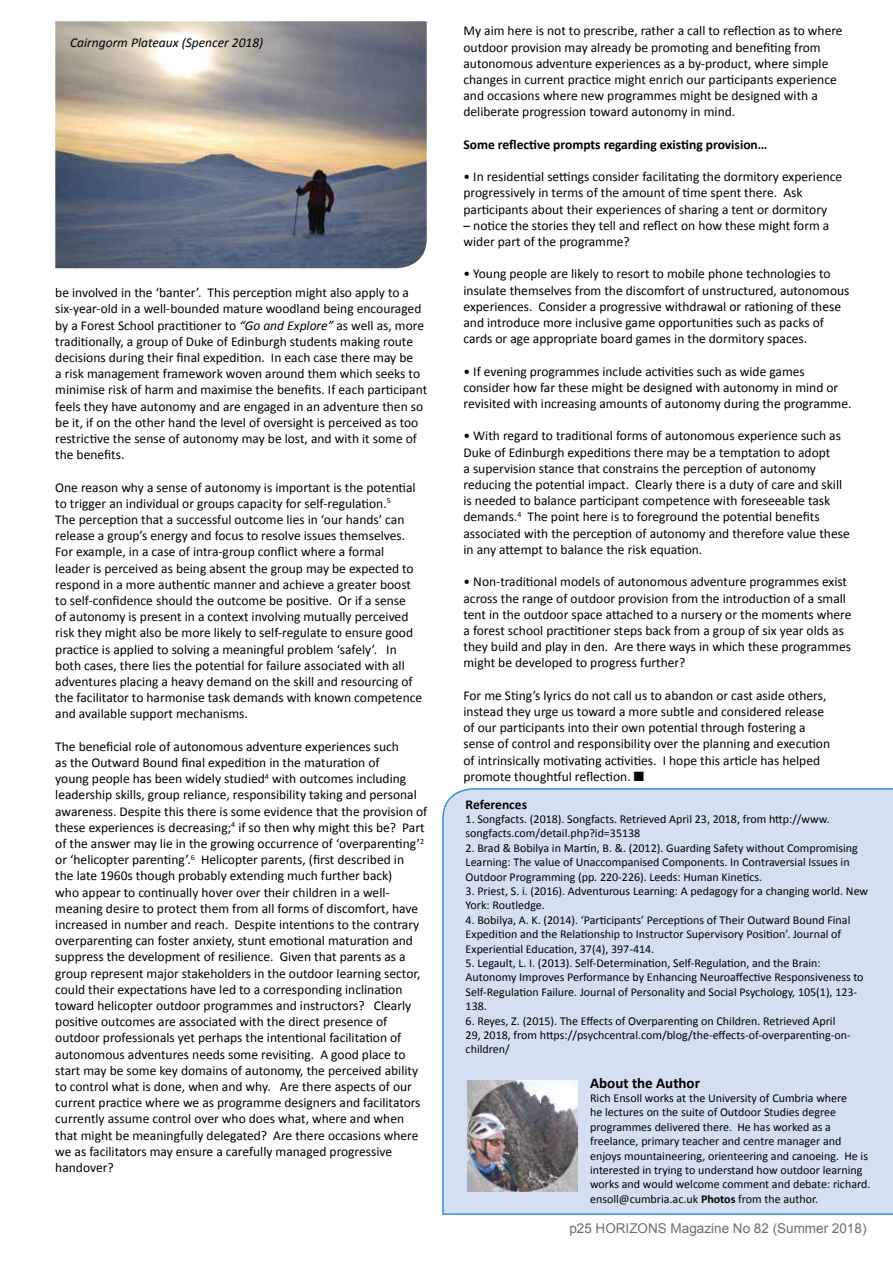
<style>
.page{position:relative;width:893px;height:1263px;background:#fff}
.page>*{position:absolute;margin:0;border:0;box-sizing:border-box;transform-origin:0 0}
.t1{font:700 15px "Calibri";color:#000}
.t2{font:13.5px/16.2px "Calibri";color:#000}
.t3{font:700 13.5px "Calibri";color:#000}
.t4{font:13.5px "Arial";color:#6d6e71}
.t5{font:italic 13.5px "Calibri";color:#000}
.t6{font:12px/14.4px "Calibri";color:#000}
.s1{font-style:italic}
.s2{font-weight:700}
</style>
<div class="page">
<div style="left:442px;top:788px;width:451px;height:427px;background:#d4e0f2"></div>
<img style="left:468px;top:1080px;width:110px;height:111px">
<img style="left:55px;top:21px;width:372px;height:247px">
<p class="t5" style="left:70px;top:33px;width:195px">Cairngorm Plateaux (Spencer 2018)</p>
<p class="t2" style="left:55px;top:285px;width:373px">be involved in the ‘banter’. This perception might also apply to a six-year-old in a well-bounded mature woodland being encouraged by a Forest School practitioner to <span class="s1">“Go and Explore”</span> as well as, more traditionally, a group of Duke of Edinburgh students making route decisions during their final expedition. In each case there may be<br>a risk management framework woven around them which seeks to minimise risk of harm and maximise the benefits. If each participant feels they have autonomy and are engaged in an adventure then so be it, if on the other hand the level of oversight is perceived as too restrictive the sense of autonomy may be lost, and with it some of the benefits.</p>
<p class="t2" style="left:55px;top:479px;width:368px">One reason why a sense of autonomy is important is the potential to trigger an individual or groups capacity for self-regulation.<sup>5<br></sup>The perception that a successful outcome lies in ‘our hands’ can release a group’s energy and focus to resolve issues themselves.<br>For example, in a case of intra-group conflict where a formal leader is perceived as being absent the group may be expected to respond in a more authentic manner and achieve a greater boost to self-confidence should the outcome be positive. Or if a sense<br>of autonomy is present in a context involving mutually perceived risk they might also be more likely to self-regulate to ensure good practice is applied to solving a meaningful problem ‘safely’. In both cases, there lies the potential for failure associated with all adventures placing a heavy demand on the skill and resourcing of the facilitator to harmonise task demands with known competence and available support mechanisms.</p>
<p class="t2" style="left:55px;top:738px;width:374px">The beneficial role of autonomous adventure experiences such<br>as the Outward Bound final expedition in the maturation of<br>young people has been widely studied<sup>4</sup> with outcomes including leadership skills, group reliance, responsibility taking and personal awareness. Despite this there is some evidence that the provision of these experiences is decreasing;<sup>4</sup> if so then why might this be? Part of the answer may lie in the growing occurrence of ‘overparenting’<sup>2 </sup>or ‘helicopter parenting’.<sup>6</sup> Helicopter parents, (first described in<br>the late 1960s though probably extending much further back)<br>who appear to continually hover over their children in a well&shy;meaning desire to protect them from all forms of discomfort, have increased in number and reach. Despite intentions to the contrary overparenting can foster anxiety, stunt emotional maturation and suppress the development of resilience. Given that parents as a group represent major stakeholders in the outdoor learning sector, could their expectations have led to a corresponding inclination toward helicopter outdoor programmes and instructors? Clearly positive outcomes are associated with the direct presence of outdoor professionals yet perhaps the intentional facilitation of autonomous adventures needs some revisiting. A good place to start may be some key domains of autonomy, the perceived ability to control what is done, when and why. Are there aspects of our current practice where we as programme designers and facilitators currently assume control over who does what, where and when that might be meaningfully delegated? Are there occasions where we as facilitators may ensure a carefully managed progressive handover?</p>
<p class="t2" style="left:463px;top:23px;width:381px">My aim here is not to prescribe, rather a call to reflection as to where outdoor provision may already be promoting and benefiting from autonomous adventure experiences as a by-product, where simple changes in current practice might enrich our participants experience and occasions where new programmes might be designed with a deliberate progression toward autonomy in mind.</p>
<p class="t3" style="left:463px;top:136px;width:305px">Some reflective prompts regarding existing provision…</p>
<p class="t2" style="left:463px;top:169px;width:380px">• In residential settings consider facilitating the dormitory experience progressively in terms of the amount of time spent there. Ask participants about their experiences of sharing a tent or dormitory</p>
<p class="t2" style="left:463px;top:217px;width:367px">– notice the stories they tell and reflect on how these might form a wider part of the programme?</p>
<p class="t2" style="left:463px;top:266px;width:387px">• Young people are likely to resort to mobile phone technologies to insulate themselves from the discomfort of unstructured, autonomous experiences. Consider a progressive withdrawal or rationing of these and introduce more inclusive game opportunities such as packs of cards or age appropriate board games in the dormitory spaces.</p>
<p class="t2" style="left:463px;top:363px;width:389px">• If evening programmes include activities such as wide games consider how far these might be designed with autonomy in mind or revisited with increasing amounts of autonomy during the programme.</p>
<p class="t2" style="left:463px;top:428px;width:388px">• With regard to traditional forms of autonomous experience such as Duke of Edinburgh expeditions there may be a temptation to adopt<br>a supervision stance that constrains the perception of autonomy reducing the potential impact. Clearly there is a duty of care and skill is needed to balance participant competence with foreseeable task demands.<sup>4</sup> The point here is to foreground the potential benefits associated with the perception of autonomy and therefore value these in any attempt to balance the risk equation.</p>
<p class="t2" style="left:463px;top:574px;width:389px">• Non-traditional models of autonomous adventure programmes exist across the range of outdoor provision from the introduction of a small tent in the outdoor space attached to a nursery or the moments where a forest school practitioner steps back from a group of six year olds as they build and play in den. Are there ways in which these programmes might be developed to progress further?</p>
<p class="t2" style="left:463px;top:687px;width:368px">For me Sting’s lyrics do not call us to abandon or cast aside others, instead they urge us toward a more subtle and considered release of our participants into their own potential through fostering a sense of control and responsibility over the planning and execution of intrinsically motivating activities. I hope this article has helped promote thoughtful reflection. ■</p>
<p class="t3" style="left:466px;top:795px;width:63px">References</p>
<p class="t6" style="left:466px;top:812px;width:366px">1. Songfacts. (2018). Songfacts. Retrieved April 23, 2018, from http://www. songfacts.com/detail.php?id=35138</p>
<p class="t6" style="left:466px;top:840px;width:394px">2. Brad &amp; Bobilya in Martin, B. &amp;. (2012). Guarding Safety without Compromising<br>Learning: The value of Unaccompanised Components. In Contraversial Issues in<br>Outdoor Programming (pp. 220-226). Leeds: Human Kinetics.</p>
<p class="t6" style="left:466px;top:884px;width:404px">3. Priest, S. i. (2016). Adventurous Learning: A pedagogy for a changing world. New<br>York: Routledge.</p>
<p class="t6" style="left:466px;top:912px;width:386px">4. Bobilya, A. K. (2014). ‘Participants’ Perceptions of Their Outward Bound Final<br>Expedition and the Relationship to Instructor Supervisory Position’. Journal of<br>Experiential Education, 37(4), 397-414.</p>
<p class="t6" style="left:466px;top:956px;width:399px">5. Legault, L. I. (2013). Self-Determination, Self-Regulation, and the Brain:<br>Autonomy Improves Performance by Enhancing Neuroaffective Responsiveness to Self-Regulation Failure. Journal of Personality and Social Psychology, 105(1), 123- 138.</p>
<p class="t6" style="left:466px;top:1013px;width:387px">6. Reyes, Z. (2015). The Effects of Overparenting on Children. Retrieved April<br>29, 2018, from https://psychcentral.com/blog/the-effects-of-overparenting-on&shy;children/</p>
<p class="t1" style="left:590px;top:1073px;width:111px">About the Author</p>
<p class="t6" style="left:590px;top:1091px;width:282px">Rich Ensoll works at the University of Cumbria where<br>he lectures on the suite of Outdoor Studies degree programmes delivered there. He has worked as a freelance, primary teacher and centre manager and enjoys mountaineering, orienteering and canoeing. He is interested in trying to understand how outdoor learning works and would welcome comment and debate: richard. ensoll@cumbria.ac.uk <span class="s2">Photos</span> from the author.</p>
<p class="t4" style="left:569px;top:1220px;width:299px">p25 HORIZONS Magazine No 82 (Summer 2018)</p>
</div>
